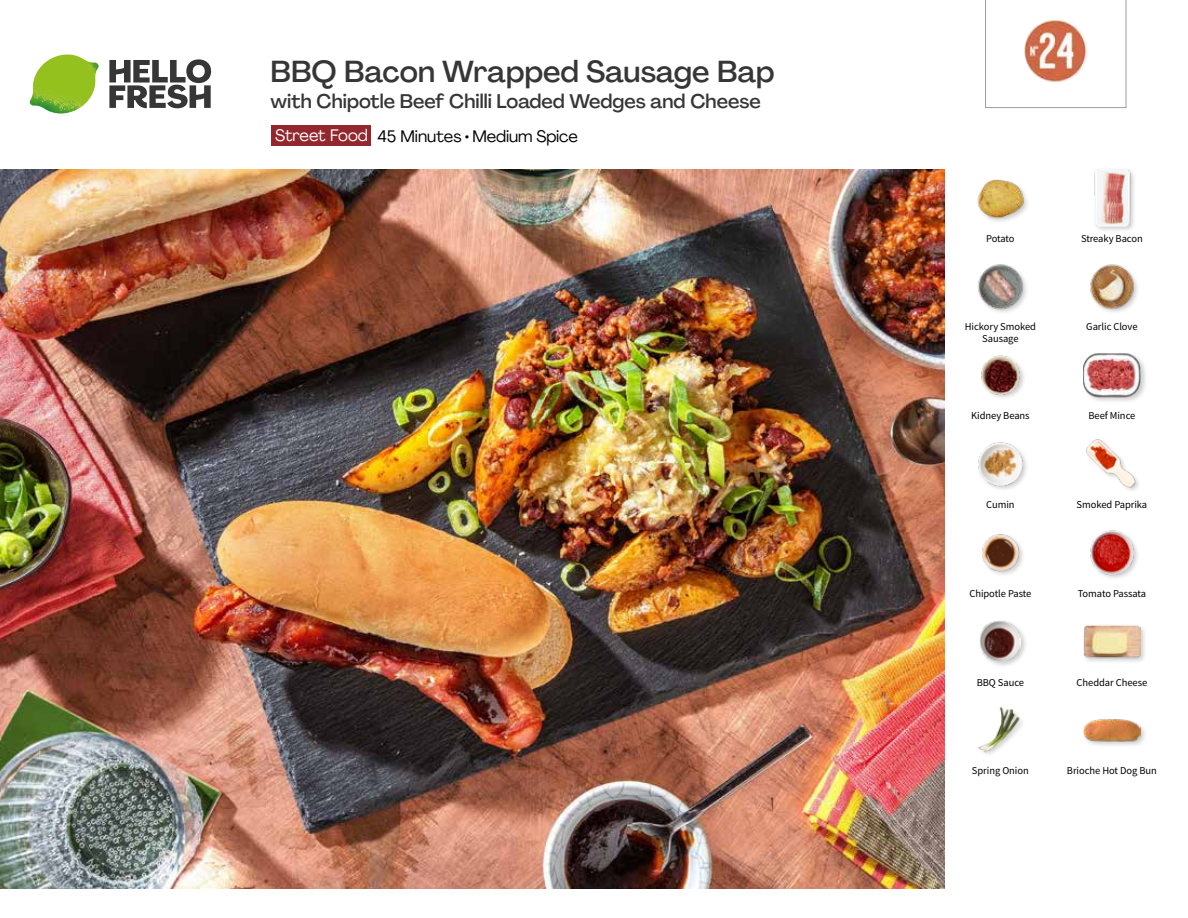
<style>
.page{position:relative;width:1188px;height:918px;background:#fff}
.page>*{position:absolute;margin:0;border:0;box-sizing:border-box;transform-origin:0 0}
.t1{font:500 30px "Agrandir";color:#373636}
.t2{font:500 19.5px "Agrandir";color:#373636}
.t3{font:16.5px "Agrandir";color:#000}
.t4{font:16.5px "Agrandir";letter-spacing:-.005em;color:#fff}
.t5{font:10.5px "Source Sans Pro";letter-spacing:-.005em;color:#000}
.s1{color:#fff}
</style>
<div class="page">
<svg style="left:109px;top:59px;width:102px;height:49px"></svg>
<img style="left:30px;top:55px;width:69px;height:59px">
<img style="left:0;top:170px;width:945px;height:718px">
<div style="left:271px;top:126px;width:100px;height:20px;background:#92272d"></div>
<img style="left:978px;top:707px;width:45px;height:47px">
<div style="left:1082px;top:717px;width:65px;height:32px;background:#000;opacity:.2"></div>
<img style="left:1083px;top:717px;width:58px;height:32px">
<img style="left:982px;top:534px;width:41px;height:41px">
<div style="left:979px;top:619px;width:49px;height:50px;background:#000;opacity:.2"></div>
<img style="left:980px;top:621px;width:41px;height:41px">
<div style="left:1083px;top:624px;width:64px;height:41px;background:#000;opacity:.2"></div>
<img style="left:1083px;top:624px;width:58px;height:41px">
<img style="left:1090px;top:530px;width:48px;height:48px">
<img style="left:981px;top:355px;width:43px;height:43px">
<img style="left:978px;top:442px;width:49px;height:48px">
<img style="left:1086px;top:439px;width:53px;height:52px">
<div style="left:1083px;top:352px;width:65px;height:52px;background:#000;opacity:.2"></div>
<img style="left:1083px;top:352px;width:58px;height:52px">
<img style="left:977px;top:179px;width:50px;height:42px">
<img style="left:978px;top:264px;width:49px;height:48px">
<img style="left:1090px;top:264px;width:48px;height:48px">
<div style="left:1093px;top:167px;width:44px;height:66px;background:#000;opacity:.2"></div>
<img style="left:1093px;top:169px;width:44px;height:57px">
<svg style="left:985px;top:0;width:141px;height:108px"></svg>
<h1 class="t1" style="left:271px;top:53px;width:505px">BBQ Bacon Wrapped Sausage Bap</h1>
<h2 class="t2" style="left:271px;top:89px;width:492px">with Chipotle Beef Chilli Loaded Wedges and Cheese</h2>
<h3 class="t4" style="left:275px;top:125px;width:94px">Street Food</h3>
<h3 class="t3" style="left:310px;top:126px;width:269px"><span class="s1">Classic</span> 45 Minutes • Medium Spice</h3>
<p class="t5" style="left:986px;top:231px;width:30px">Potato</p>
<p class="t5" style="left:1081px;top:231px;width:63px">Streaky Bacon</p>
<p class="t5" style="left:965px;top:320px;width:73px">Hickory Smoked</p>
<p class="t5" style="left:1086px;top:320px;width:53px">Garlic Clove</p>
<p class="t5" style="left:982px;top:332px;width:38px">Sausage</p>
<p class="t5" style="left:971px;top:409px;width:60px">Kidney Beans</p>
<p class="t5" style="left:1088px;top:409px;width:48px">Beef Mince</p>
<p class="t5" style="left:986px;top:498px;width:30px">Cumin</p>
<p class="t5" style="left:1077px;top:498px;width:72px">Smoked Paprika</p>
<p class="t5" style="left:969px;top:587px;width:64px">Chipotle Paste</p>
<p class="t5" style="left:1078px;top:587px;width:70px">Tomato Passata</p>
<p class="t5" style="left:977px;top:675px;width:49px">BBQ Sauce</p>
<p class="t5" style="left:1077px;top:675px;width:72px">Cheddar Cheese</p>
<p class="t5" style="left:972px;top:764px;width:58px">Spring Onion</p>
<p class="t5" style="left:1067px;top:764px;width:92px">Brioche Hot Dog Bun</p>
</div>
